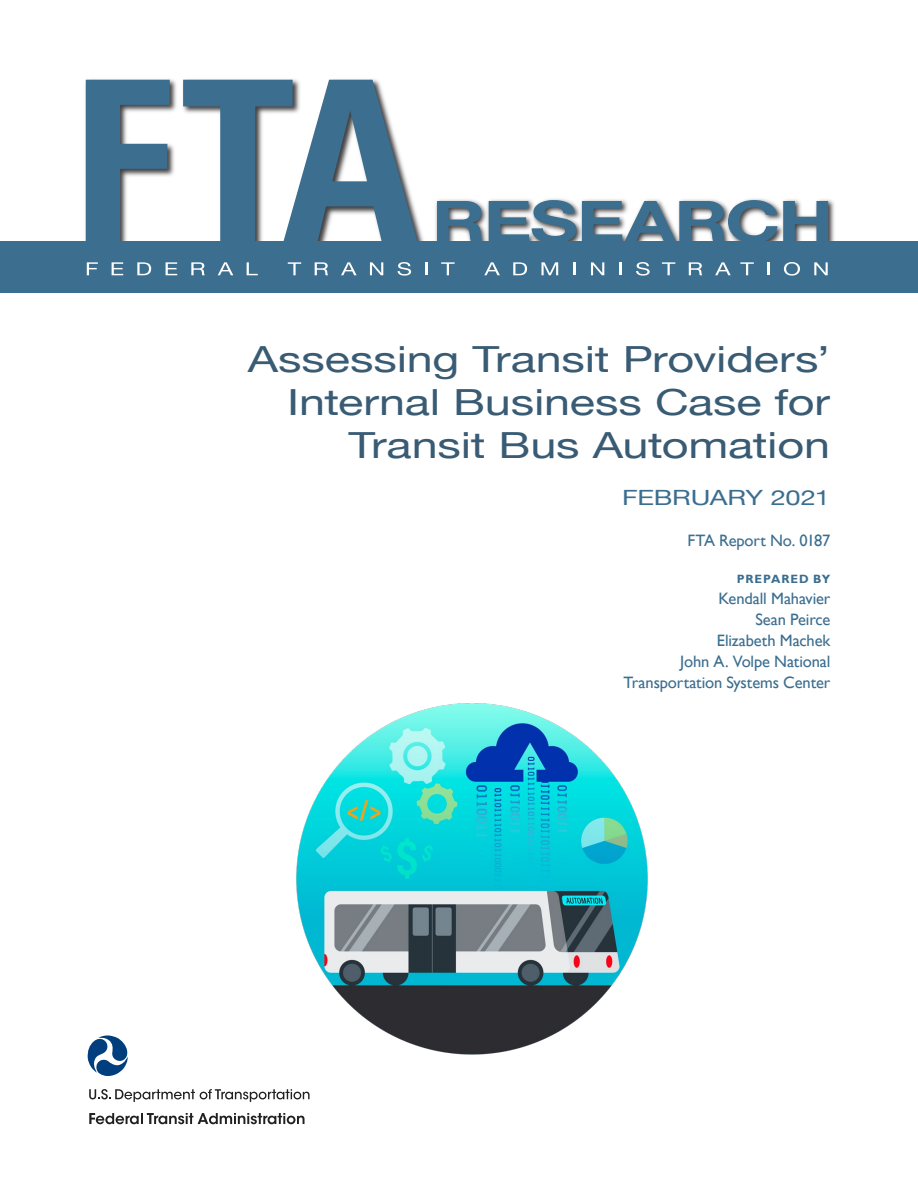
<style>
.page{position:relative;width:918px;height:1188px;background:#fff}
.page>*{position:absolute;margin:0;border:0;box-sizing:border-box;transform-origin:0 0}
.Cover__headline{font:36px "Helvetica Neue";letter-spacing:-.005em;color:#395b74;scale:1.3 1}
.Cover__Date{font:21px "Helvetica Neue";letter-spacing:-.015em;color:#3b6e8f;scale:1.3 1}
.Cover__FTA_proj{font:16.5px/21px "Gill Sans";letter-spacing:-.01em;color:#3b6e8f;text-align:right}
.Cover__FTA_proj-2{font:700 12px "Gill Sans";letter-spacing:.075em;color:#3b6e8f}
</style>
<div class="page">
<img style="left:83px;top:79px;width:345px;height:163px">
<svg style="left:86px;top:80px;width:84px;height:162px"></svg>
<svg style="left:183px;top:80px;width:235px;height:162px"></svg>
<img style="left:433px;top:198px;width:404px;height:44px">
<svg style="left:437px;top:201px;width:46px;height:41px;background:#6a8aa0"></svg>
<svg style="left:489px;top:200px;width:87px;height:42px;background:#7290a4"></svg>
<svg style="left:582px;top:200px;width:246px;height:42px"></svg>
<div style="left:0;top:242px;width:918px;height:51px;background:#3b6e8f"></div>
<svg style="left:87px;top:262px;width:11px;height:13px"></svg>
<svg style="left:112px;top:262px;width:11px;height:13px"></svg>
<svg style="left:137px;top:262px;width:14px;height:13px"></svg>
<svg style="left:166px;top:262px;width:11px;height:13px"></svg>
<svg style="left:191px;top:262px;width:14px;height:13px"></svg>
<svg style="left:218px;top:262px;width:15px;height:13px"></svg>
<svg style="left:247px;top:262px;width:11px;height:13px"></svg>
<svg style="left:288px;top:262px;width:13px;height:13px"></svg>
<svg style="left:315px;top:262px;width:13px;height:13px"></svg>
<svg style="left:341px;top:262px;width:16px;height:13px"></svg>
<svg style="left:370px;top:262px;width:13px;height:13px"></svg>
<svg style="left:398px;top:262px;width:13px;height:14px"></svg>
<svg style="left:425px;top:262px;width:3px;height:13px"></svg>
<svg style="left:441px;top:262px;width:14px;height:13px"></svg>
<svg style="left:484px;top:262px;width:16px;height:13px"></svg>
<svg style="left:513px;top:262px;width:14px;height:13px"></svg>
<svg style="left:541px;top:262px;width:17px;height:13px"></svg>
<svg style="left:573px;top:262px;width:3px;height:13px"></svg>
<svg style="left:591px;top:262px;width:13px;height:13px"></svg>
<svg style="left:620px;top:262px;width:2px;height:13px"></svg>
<svg style="left:636px;top:262px;width:14px;height:14px"></svg>
<svg style="left:662px;top:262px;width:13px;height:13px"></svg>
<svg style="left:689px;top:262px;width:13px;height:13px"></svg>
<svg style="left:715px;top:262px;width:16px;height:13px"></svg>
<svg style="left:740px;top:262px;width:14px;height:13px"></svg>
<svg style="left:767px;top:262px;width:3px;height:13px"></svg>
<svg style="left:784px;top:262px;width:16px;height:14px"></svg>
<svg style="left:814px;top:262px;width:14px;height:13px"></svg>
<svg style="left:87px;top:1035px;width:41px;height:41px"></svg>
<svg style="left:89px;top:1089px;width:221px;height:13px"></svg>
<svg style="left:89px;top:1113px;width:216px;height:11px"></svg>
<img style="left:296px;top:703px;width:352px;height:352px">
<h1 class="Cover__headline" style="left:248px;top:333px;width:449px">Assessing Transit Providers’</h1>
<h1 class="Cover__headline" style="left:287px;top:376px;width:419px">Internal Business Case for</h1>
<h1 class="Cover__headline" style="left:348px;top:419px;width:372px">Transit Bus Automation</h1>
<h1 class="Cover__Date" style="left:622px;top:482px;width:161px">FEBRUARY 2021</h1>
<h1 class="Cover__FTA_proj" style="left:688px;top:530px;width:144px">FTA Report No. 0187</h1>
<h1 class="Cover__FTA_proj-2" style="left:737px;top:572px;width:95px">PREPARED BY</h1>
<h1 class="Cover__FTA_proj" style="left:624px;top:588px;width:208px">Kendall Mahavier<br>Sean Peirce<br>Elizabeth Machek<br>John A. Volpe National<br>Transportation Systems Center</h1>
</div>
